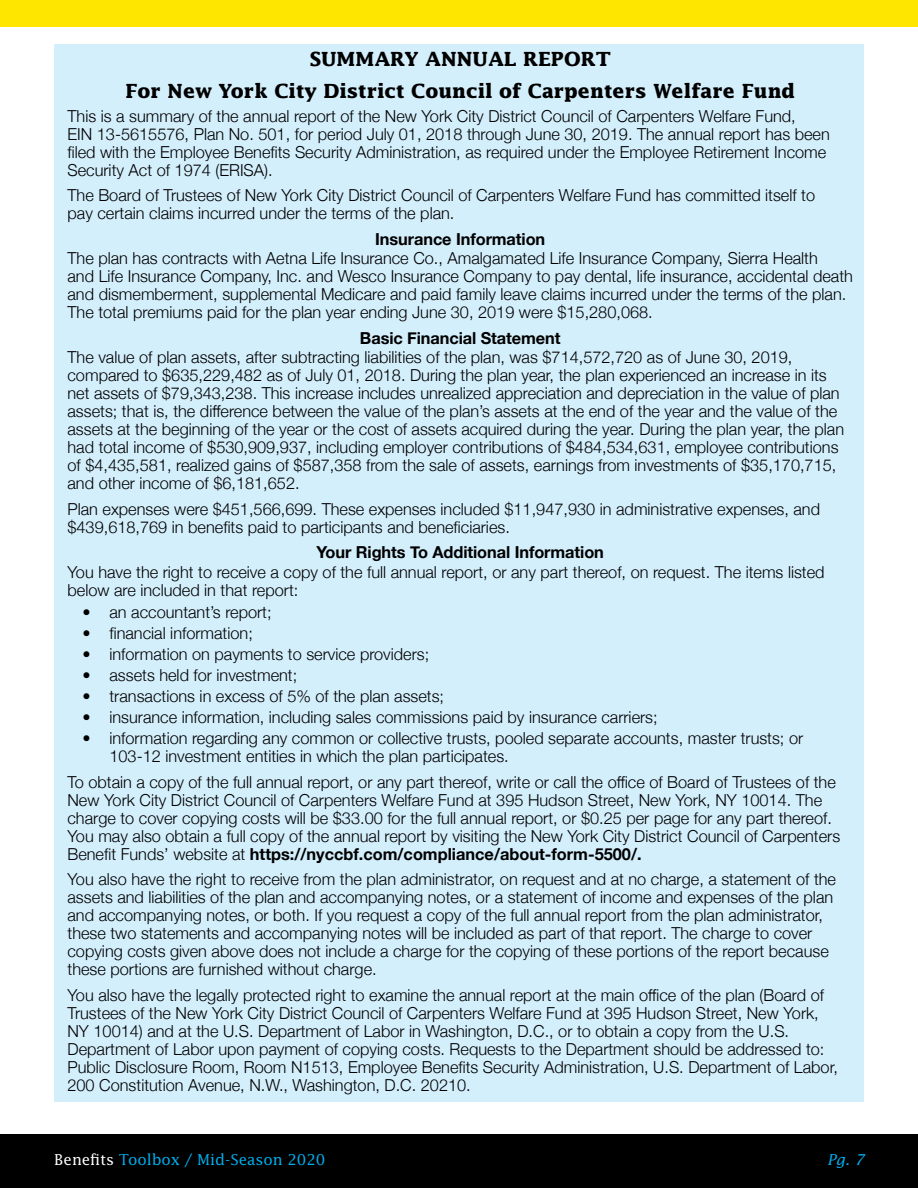
<style>
.page{position:relative;width:918px;height:1188px;background:#fff}
.page>*{position:absolute;margin:0;border:0;box-sizing:border-box;transform-origin:0 0}
.t1{font:700 19.5px/31.5px "Lucida";color:#000;text-align:center}
.t2{font:300 16.5px/18px "Helvetica Neue";color:#000}
.t3{font:700 16.5px "Helvetica Neue";letter-spacing:-.005em;color:#000}
.t4{font:15px "Lucida";color:#00aeef}
.t5{font:italic 15px "Lucida";color:#00aeef}
.s1{font-weight:700}
.s2{color:#fff}
</style>
<div class="page">
<div style="left:0;top:1135px;width:918px;height:53px;background:#000"></div>
<div style="left:0;top:0;width:918px;height:27px;background:#ffe600"></div>
<div style="left:54px;top:44px;width:810px;height:1057px;background:#d4effc"></div>
<p class="t1" style="left:125px;top:43px;width:671px">SUMMarY aNNUaL rePOrt<br>For New York City District Council of Carpenters Welfare Fund</p>
<p class="t2" style="left:68px;top:106px;width:764px">This is a summary of the annual report of the New York City District Council of Carpenters Welfare Fund,<br>EIN 13-5615576, Plan No. 501, for period July 01, 2018 through June 30, 2019. The annual report has been filed with the Employee Benefits Security Administration, as required under the Employee Retirement Income Security Act of 1974 (ERISA).</p>
<p class="t2" style="left:68px;top:185px;width:749px">The Board of Trustees of New York City District Council of Carpenters Welfare Fund has committed itself to pay certain claims incurred under the terms of the plan.</p>
<p class="t3" style="left:375px;top:226px;width:172px">Insurance Information</p>
<p class="t2" style="left:68px;top:248px;width:787px">The plan has contracts with Aetna Life Insurance Co., Amalgamated Life Insurance Company, Sierra Health<br>and Life Insurance Company, Inc. and Wesco Insurance Company to pay dental, life insurance, accidental death and dismemberment, supplemental Medicare and paid family leave claims incurred under the terms of the plan.<br>The total premiums paid for the plan year ending June 30, 2019 were $15,280,068.</p>
<p class="t3" style="left:360px;top:325px;width:202px">Basic Financial Statement</p>
<p class="t2" style="left:68px;top:347px;width:778px">The value of plan assets, after subtracting liabilities of the plan, was $714,572,720 as of June 30, 2019, compared to $635,229,482 as of July 01, 2018. During the plan year, the plan experienced an increase in its net assets of $79,343,238. This increase includes unrealized appreciation and depreciation in the value of plan assets; that is, the difference between the value of the plan’s assets at the end of the year and the value of the assets at the beginning of the year or the cost of assets acquired during the year. During the plan year, the plan had total income of $530,909,937, including employer contributions of $484,534,631, employee contributions of $4,435,581, realized gains of $587,358 from the sale of assets, earnings from investments of $35,170,715, and other income of $6,181,652.</p>
<p class="t2" style="left:68px;top:499px;width:754px">Plan expenses were $451,566,699. These expenses included $11,947,930 in administrative expenses, and $439,618,769 in benefits paid to participants and beneficiaries.</p>
<p class="t3" style="left:317px;top:540px;width:289px">Your Rights To Additional Information</p>
<p class="t2" style="left:68px;top:562px;width:759px">You have the right to receive a copy of the full annual report, or any part thereof, on request. The items listed below are included in that report:</p>
<p class="t2" style="left:82px;top:602px;width:191px">• an accountant’s report;</p>
<p class="t2" style="left:82px;top:623px;width:172px">• financial information;</p>
<p class="t2" style="left:82px;top:644px;width:348px">• information on payments to service providers;</p>
<p class="t2" style="left:82px;top:665px;width:216px">• assets held for investment;</p>
<p class="t2" style="left:82px;top:686px;width:363px">• transactions in excess of 5% of the plan assets;</p>
<p class="t2" style="left:82px;top:707px;width:577px">• insurance information, including sales commissions paid by insurance carriers;</p>
<p class="t2" style="left:109px;top:728px;width:695px;text-indent:-27px">• information regarding any common or collective trusts, pooled separate accounts, master trusts; or<br>103-12 investment entities in which the plan participates.</p>
<p class="t2" style="left:68px;top:772px;width:774px">To obtain a copy of the full annual report, or any part thereof, write or call the office of Board of Trustees of the New York City District Council of Carpenters Welfare Fund at 395 Hudson Street, New York, NY 10014. The charge to cover copying costs will be $33.00 for the full annual report, or $0.25 per page for any part thereof.<br>You may also obtain a full copy of the annual report by visiting the New York City District Council of Carpenters Benefit Funds’ website at <span class="s1">https://nyccbf.com/compliance/about-form-5500/.</span></p>
<p class="t2" style="left:68px;top:869px;width:770px">You also have the right to receive from the plan administrator, on request and at no charge, a statement of the assets and liabilities of the plan and accompanying notes, or a statement of income and expenses of the plan and accompanying notes, or both. If you request a copy of the full annual report from the plan administrator, these two statements and accompanying notes will be included as part of that report. The charge to cover copying costs given above does not include a charge for the copying of these portions of the report because these portions are furnished without charge.</p>
<p class="t2" style="left:68px;top:985px;width:772px">You also have the legally protected right to examine the annual report at the main office of the plan (Board of Trustees of the New York City District Council of Carpenters Welfare Fund at 395 Hudson Street, New York, NY 10014) and at the U.S. Department of Labor in Washington, D.C., or to obtain a copy from the U.S.<br>Department of Labor upon payment of copying costs. Requests to the Department should be addressed to:<br>Public Disclosure Room, Room N1513, Employee Benefits Security Administration, U.S. Department of Labor, 200 Constitution Avenue, N.W., Washington, D.C. 20210.</p>
<p class="t4" style="left:54px;top:1150px;width:273px"><span class="s2">Benefits</span> Toolbox / Mid-Season 2020</p>
<p class="t5" style="left:827px;top:1151px;width:38px">Pg. 7</p>
</div>
